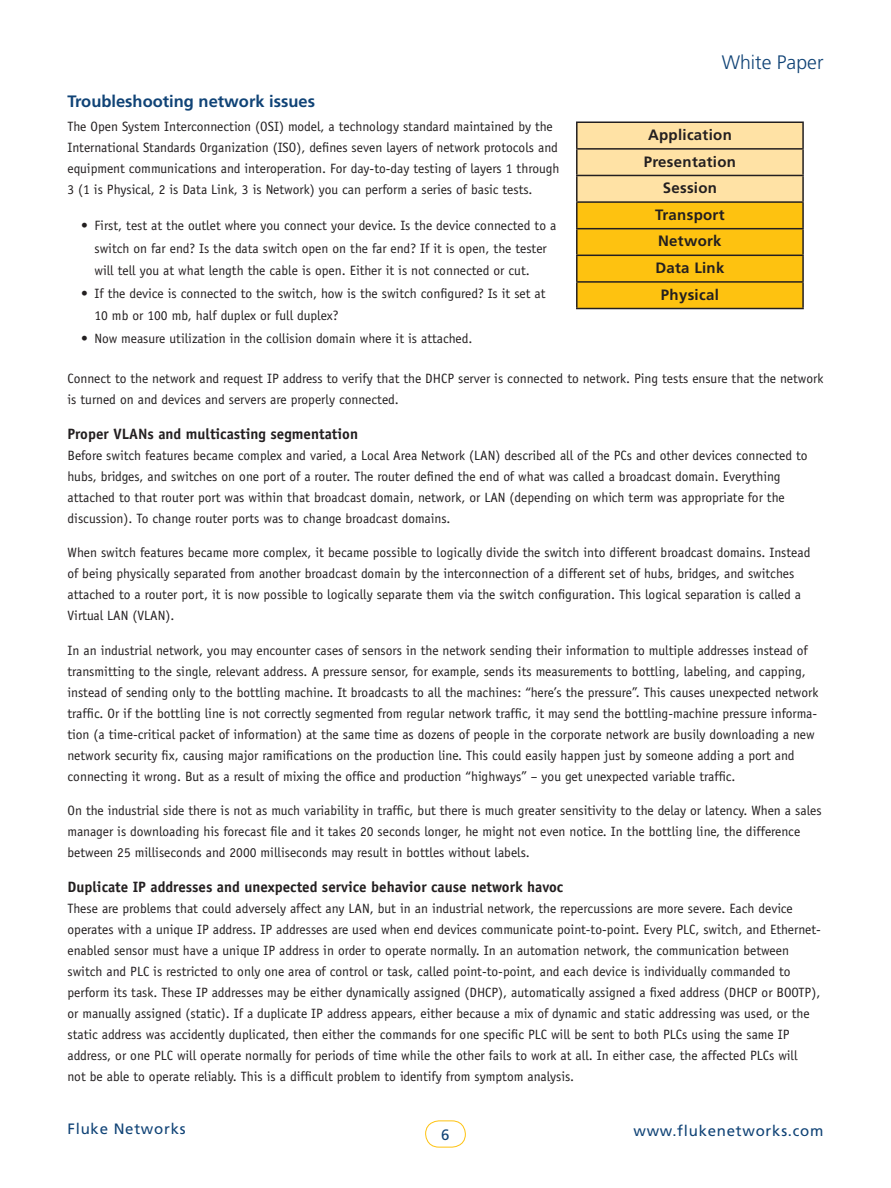
<style>
.page{position:relative;width:891px;height:1188px;background:#fff}
.page>*{position:absolute;margin:0;border:0;box-sizing:border-box;transform-origin:0 0}
.t1{font:300 19.5px "Frutiger";color:#104376}
.t2{font:700 16.5px "Frutiger";color:#104376}
.t3{font:700 15px "Officina Sans";color:#231f20}
.t4{font:700 15px/26.5px "Frutiger";letter-spacing:.02em;color:#231f20;text-align:center}
.t5{font:15px "Frutiger";letter-spacing:.05em;color:#104376}
.t6{font:13.5px/21px "Officina Sans";color:#231f20}
</style>
<div class="page">
<div style="left:425px;top:1120px;width:41px;height:28px;border:1px solid #fec210;border-radius:13px"></div>
<svg style="left:578px;top:123px;width:224px;height:185px;background:#fccd4f"></svg>
<hr style="left:576px;top:203px;width:2px;height:25px;background:#231f20">
<hr style="left:802px;top:203px;width:2px;height:25px;background:#231f20">
<hr style="left:576px;top:228px;width:228px;height:1px;background:#231f20">
<hr style="left:576px;top:229px;width:2px;height:26px;background:#231f20">
<hr style="left:802px;top:229px;width:2px;height:26px;background:#231f20">
<hr style="left:576px;top:255px;width:228px;height:1px;background:#231f20">
<hr style="left:576px;top:256px;width:2px;height:25px;background:#231f20">
<hr style="left:802px;top:256px;width:2px;height:25px;background:#231f20">
<hr style="left:576px;top:281px;width:228px;height:2px;background:#231f20">
<hr style="left:576px;top:283px;width:2px;height:25px;background:#231f20">
<hr style="left:802px;top:283px;width:2px;height:25px;background:#231f20">
<hr style="left:576px;top:308px;width:228px;height:1px;background:#231f20">
<hr style="left:576px;top:122px;width:228px;height:1px;background:#231f20">
<hr style="left:576px;top:123px;width:2px;height:25px;background:#231f20">
<hr style="left:802px;top:123px;width:2px;height:25px;background:#231f20">
<hr style="left:576px;top:148px;width:228px;height:2px;background:#231f20">
<hr style="left:576px;top:150px;width:2px;height:25px;background:#231f20">
<hr style="left:802px;top:150px;width:2px;height:25px;background:#231f20">
<hr style="left:576px;top:175px;width:228px;height:1px;background:#231f20">
<hr style="left:576px;top:176px;width:2px;height:25px;background:#231f20">
<hr style="left:802px;top:176px;width:2px;height:25px;background:#231f20">
<hr style="left:576px;top:201px;width:228px;height:2px;background:#231f20">
<h1 class="t1" style="left:722px;top:52px;width:103px">White Paper</h1>
<p class="t2" style="left:68px;top:92px;width:249px">Troubleshooting network issues</p>
<p class="t6" style="left:68px;top:116px;width:494px">The Open System Interconnection (OSI) model, a technology standard maintained by the International Standards Organization (ISO), defines seven layers of network protocols and equipment communications and interoperation. For day-to-day testing of layers 1 through 3 (1 is Physical, 2 is Data Link, 3 is Network) you can perform a series of basic tests.</p>
<p class="t6" style="left:94px;top:214px;width:463px;line-height:22.5px;text-indent:-14px">• First, test at the outlet where you connect your device. Is the device connected to a switch on far end? Is the data switch open on the far end? If it is open, the tester will tell you at what length the cable is open. Either it is not connected or cut.</p>
<p class="t6" style="left:94px;top:282px;width:453px;line-height:22.5px;text-indent:-14px">• If the device is connected to the switch, how is the switch configured? Is it set at<br>10 mb or 100 mb, half duplex or full duplex?</p>
<p class="t6" style="left:81px;top:328px;width:393px">• Now measure utilization in the collision domain where it is attached.</p>
<p class="t6" style="left:68px;top:368px;width:757px">Connect to the network and request IP address to verify that the DHCP server is connected to network. Ping tests ensure that the network is turned on and devices and servers are properly connected.</p>
<p class="t3" style="left:68px;top:424px;width:292px">Proper VLANs and multicasting segmentation</p>
<p class="t6" style="left:68px;top:444px;width:742px">Before switch features became complex and varied, a Local Area Network (LAN) described all of the PCs and other devices connected to hubs, bridges, and switches on one port of a router. The router defined the end of what was called a broadcast domain. Everything attached to that router port was within that broadcast domain, network, or LAN (depending on which term was appropriate for the discussion). To change router ports was to change broadcast domains.</p>
<p class="t6" style="left:68px;top:542px;width:744px">When switch features became more complex, it became possible to logically divide the switch into different broadcast domains. Instead of being physically separated from another broadcast domain by the interconnection of a different set of hubs, bridges, and switches attached to a router port, it is now possible to logically separate them via the switch configuration. This logical separation is called a Virtual LAN (VLAN).</p>
<p class="t6" style="left:68px;top:640px;width:752px">In an industrial network, you may encounter cases of sensors in the network sending their information to multiple addresses instead of transmitting to the single, relevant address. A pressure sensor, for example, sends its measurements to bottling, labeling, and capping, instead of sending only to the bottling machine. It broadcasts to all the machines: “here’s the pressure”. This causes unexpected network traffic. Or if the bottling line is not correctly segmented from regular network traffic, it may send the bottling-machine pressure informa&shy;tion (a time-critical packet of information) at the same time as dozens of people in the corporate network are busily downloading a new network security fix, causing major ramifications on the production line. This could easily happen just by someone adding a port and connecting it wrong. But as a result of mixing the office and production “highways” – you get unexpected variable traffic.</p>
<p class="t6" style="left:68px;top:800px;width:756px">On the industrial side there is not as much variability in traffic, but there is much greater sensitivity to the delay or latency. When a sales manager is downloading his forecast file and it takes 20 seconds longer, he might not even notice. In the bottling line, the difference between 25 milliseconds and 2000 milliseconds may result in bottles without labels.</p>
<p class="t3" style="left:68px;top:877px;width:497px">Duplicate IP addresses and unexpected service behavior cause network havoc</p>
<p class="t6" style="left:68px;top:897px;width:755px">These are problems that could adversely affect any LAN, but in an industrial network, the repercussions are more severe. Each device operates with a unique IP address. IP addresses are used when end devices communicate point-to-point. Every PLC, switch, and Ethernet&shy;enabled sensor must have a unique IP address in order to operate normally. In an automation network, the communication between switch and PLC is restricted to only one area of control or task, called point-to-point, and each device is individually commanded to perform its task. These IP addresses may be either dynamically assigned (DHCP), automatically assigned a fixed address (DHCP or BOOTP), or manually assigned (static). If a duplicate IP address appears, either because a mix of dynamic and static addressing was used, or the static address was accidently duplicated, then either the commands for one specific PLC will be sent to both PLCs using the same IP address, or one PLC will operate normally for periods of time while the other fails to work at all. In either case, the affected PLCs will<br>not be able to operate reliably. This is a difficult problem to identify from symptom analysis.</p>
<p class="t4" style="left:644px;top:121px;width:94px">Application<br>Presentation<br>Session<br>Transport<br>Network<br>Data Link<br>Physical</p>
<p class="t5" style="left:68px;top:1119px;width:120px">Fluke Networks</p>
<p class="t5" style="left:441px;top:1126px;width:10px">6</p>
<p class="t5" style="left:633px;top:1122px;width:192px">www.flukenetworks.com</p>
</div>
